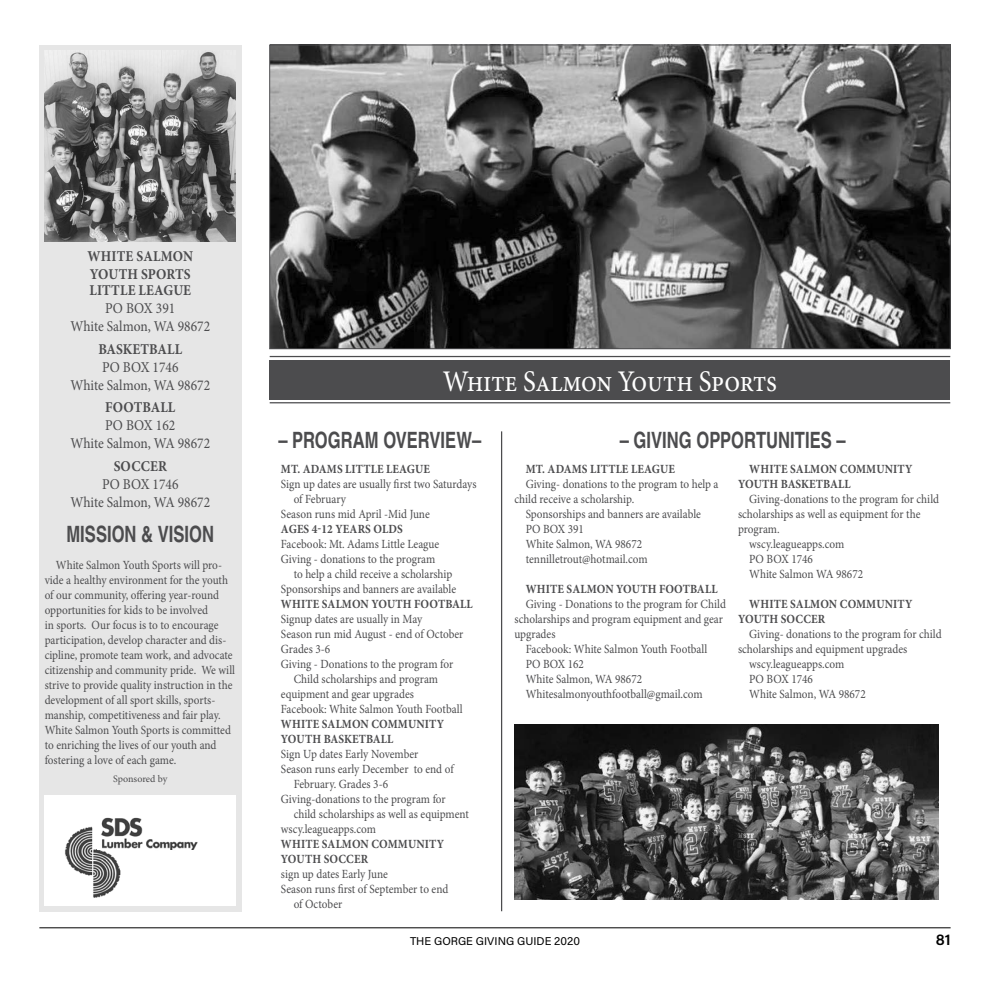
<style>
.page{position:relative;width:990px;height:990px;background:#fff}
.page>*{position:absolute;margin:0;border:0;box-sizing:border-box;transform-origin:0 0}
.t1{font:30px "Minion Pro";letter-spacing:-.015em;color:#fff;scale:.9 1}
.t2{font:700 22.5px "Nimbus San Con L";color:#4c4c4e;scale:.9 1}
.t3{font:15px/18px "Minion Pro";color:#4c4c4e;text-align:center;scale:.9 1}
.t4{font:700 15px/18px "Minion Pro";letter-spacing:.01em;color:#4c4c4e;scale:.9 1}
.t5{font:600 15px "Acumin Pro";color:#000}
.t6{font:12.5px/15px "Minion Pro";color:#4c4c4e;scale:.9 1}
.t7{font:700 12.5px/15px "Minion Pro";letter-spacing:.01em;color:#4c4c4e;scale:.9 1}
.t8{font:11.25px "Acumin Pro";color:#000}
.t9{font:10px "Minion Pro";color:#4c4c4e}
</style>
<div class="page">
<hr style="left:39px;top:928px;width:912px;height:1px;background:#000">
<hr style="left:501px;top:431px;width:1px;height:480px;background:#4c4c4e">
<div style="left:39px;top:45px;width:203px;height:866px;background:#e6e6e6"></div>
<img style="left:271px;top:47px;width:678px;height:300px">
<div style="left:270px;top:360px;width:680px;height:40px;background:#4c4c4e"></div>
<hr style="left:270px;top:356px;width:680px;height:1px;background:#4c4c4e">
<hr style="left:270px;top:402px;width:680px;height:1px;background:#4c4c4e">
<img style="left:45px;top:51px;width:191px;height:191px">
<div style="left:45px;top:796px;width:191px;height:110px;background:#fff"></div>
<img style="left:65px;top:826px;width:56px;height:72px">
<img style="left:98px;top:817px;width:100px;height:33px">
<img style="left:515px;top:725px;width:423px;height:174px">
<p class="t4" style="left:88px;top:247px;width:119px">WHITE SALMON<br>YOUTH SPORTS</p>
<p class="t4" style="left:89px;top:281px;width:115px">LITTLE LEAGUE</p>
<p class="t3" style="left:70px;top:300px;width:157px">PO BOX 391<br>White Salmon, WA 98672</p>
<p class="t4" style="left:98px;top:340px;width:94px">BASKETBALL</p>
<p class="t3" style="left:70px;top:358px;width:157px">PO BOX 1746<br>White Salmon, WA 98672</p>
<p class="t4" style="left:105px;top:398px;width:80px">FOOTBALL</p>
<p class="t3" style="left:70px;top:417px;width:157px">PO BOX 162<br>White Salmon, WA 98672</p>
<p class="t4" style="left:114px;top:457px;width:61px">SOCCER</p>
<p class="t3" style="left:70px;top:475px;width:157px">PO BOX 1746<br>White Salmon, WA 98672</p>
<h2 class="t2" style="left:66px;top:518px;width:166px">MISSION &amp; VISION</h2>
<p class="t6" style="left:45px;top:557px;width:213px;text-indent:11px">White Salmon Youth Sports will pro&shy;vide a healthy environment for the youth of our community, offering year-round opportunities for kids to be involved<br>in sports. Our focus is to to encourage participation, develop character and dis&shy;cipline, promote team work, and advocate citizenship and community pride. We will strive to provide quality instruction in the development of all sport skills, sports&shy;manship, competitiveness and fair play.<br>White Salmon Youth Sports is committed to enriching the lives of our youth and fostering a love of each game.</p>
<p class="t9" style="left:113px;top:772px;width:55px">Sponsored by</p>
<h1 class="t1" style="left:443px;top:361px;width:373px">White Salmon Youth Sports</h1>
<h2 class="t2" style="left:278px;top:423px;width:227px">– PROGRAM OVERVIEW–</h2>
<h2 class="t2" style="left:620px;top:423px;width:253px">– GIVING OPPORTUNITIES –</h2>
<p class="t7" style="left:526px;top:462px;width:167px">MT. ADAMS LITTLE LEAGUE</p>
<p class="t6" style="left:514px;top:477px;width:228px;text-indent:11px">Giving- donations to the program to help a child receive a scholarship.</p>
<p class="t6" style="left:526px;top:507px;width:196px">Sponsorships and banners are available<br>PO BOX 391<br>White Salmon, WA 98672 tennilletrout@hotmail.com</p>
<p class="t7" style="left:526px;top:582px;width:215px">WHITE SALMON YOUTH FOOTBALL</p>
<p class="t6" style="left:514px;top:597px;width:237px;text-indent:11px">Giving - Donations to the program for Child scholarships and program equipment and gear upgrades</p>
<p class="t6" style="left:526px;top:642px;width:203px">Facebook: White Salmon Youth Football<br>PO BOX 162<br>White Salmon, WA 98672<br>Whitesalmonyouthfootball@gmail.com</p>
<p class="t7" style="left:281px;top:462px;width:167px">MT. ADAMS LITTLE LEAGUE</p>
<p class="t6" style="left:281px;top:477px;width:219px">Sign up dates are usually first two Saturdays</p>
<p class="t6" style="left:294px;top:492px;width:60px">of February</p>
<p class="t6" style="left:281px;top:507px;width:167px">Season runs mid April -Mid June</p>
<p class="t7" style="left:281px;top:522px;width:137px">AGES 4-12 YEARS OLDS</p>
<p class="t6" style="left:281px;top:537px;width:177px">Facebook: Mt. Adams Little League</p>
<p class="t6" style="left:281px;top:552px;width:173px">Giving - donations to the program</p>
<p class="t6" style="left:294px;top:567px;width:178px">to help a child receive a scholarship</p>
<p class="t6" style="left:281px;top:582px;width:196px">Sponsorships and banners are available</p>
<p class="t7" style="left:281px;top:597px;width:215px">WHITE SALMON YOUTH FOOTBALL</p>
<p class="t6" style="left:281px;top:612px;width:159px">Signup dates are usually in May</p>
<p class="t6" style="left:281px;top:627px;width:204px">Season run mid August - end of October</p>
<p class="t6" style="left:281px;top:642px;width:56px">Grades 3-6</p>
<p class="t6" style="left:281px;top:657px;width:193px">Giving - Donations to the program for</p>
<p class="t6" style="left:294px;top:672px;width:162px">Child scholarships and program</p>
<p class="t6" style="left:281px;top:687px;width:149px">equipment and gear upgrades</p>
<p class="t6" style="left:281px;top:702px;width:203px">Facebook: White Salmon Youth Football</p>
<p class="t7" style="left:281px;top:717px;width:183px">WHITE SALMON COMMUNITY<br>YOUTH BASKETBALL</p>
<p class="t6" style="left:281px;top:747px;width:154px">Sign Up dates Early November</p>
<p class="t6" style="left:281px;top:762px;width:193px">Season runs early December to end of</p>
<p class="t6" style="left:294px;top:777px;width:106px">February. Grades 3-6</p>
<p class="t6" style="left:281px;top:792px;width:185px">Giving-donations to the program for</p>
<p class="t6" style="left:294px;top:807px;width:196px">child scholarships as well as equipment</p>
<p class="t6" style="left:281px;top:822px;width:107px">wscy.leagueapps.com</p>
<p class="t7" style="left:281px;top:837px;width:183px">WHITE SALMON COMMUNITY<br>YOUTH SOCCER</p>
<p class="t6" style="left:281px;top:867px;width:121px">sign up dates Early June</p>
<p class="t6" style="left:281px;top:882px;width:188px">Season runs first of September to end</p>
<p class="t6" style="left:294px;top:897px;width:56px">of October</p>
<p class="t7" style="left:738px;top:462px;width:195px;text-indent:11px">WHITE SALMON COMMUNITY<br>YOUTH BASKETBALL</p>
<p class="t6" style="left:749px;top:492px;width:213px">Giving-donations to the program for child</p>
<p class="t6" style="left:738px;top:507px;width:204px">scholarships as well as equipment for the</p>
<p class="t6" style="left:738px;top:522px;width:48px">program.</p>
<p class="t6" style="left:749px;top:537px;width:107px">wscy.leagueapps.com</p>
<p class="t6" style="left:749px;top:552px;width:72px">PO BOX 1746</p>
<p class="t6" style="left:749px;top:567px;width:128px">White Salmon WA 98672</p>
<p class="t7" style="left:738px;top:597px;width:195px;text-indent:11px">WHITE SALMON COMMUNITY<br>YOUTH SOCCER</p>
<p class="t6" style="left:749px;top:627px;width:215px">Giving- donations to the program for child</p>
<p class="t6" style="left:738px;top:642px;width:190px">scholarships and equipment upgrades</p>
<p class="t6" style="left:749px;top:657px;width:107px">wscy.leagueapps.com</p>
<p class="t6" style="left:749px;top:672px;width:72px">PO BOX 1746</p>
<p class="t6" style="left:749px;top:687px;width:131px">White Salmon, WA 98672</p>
<p class="t8" style="left:410px;top:933px;width:171px">THE GORGE GIVING GUIDE 2020</p>
<p class="t5" style="left:936px;top:929px;width:16px">81</p>
</div>
